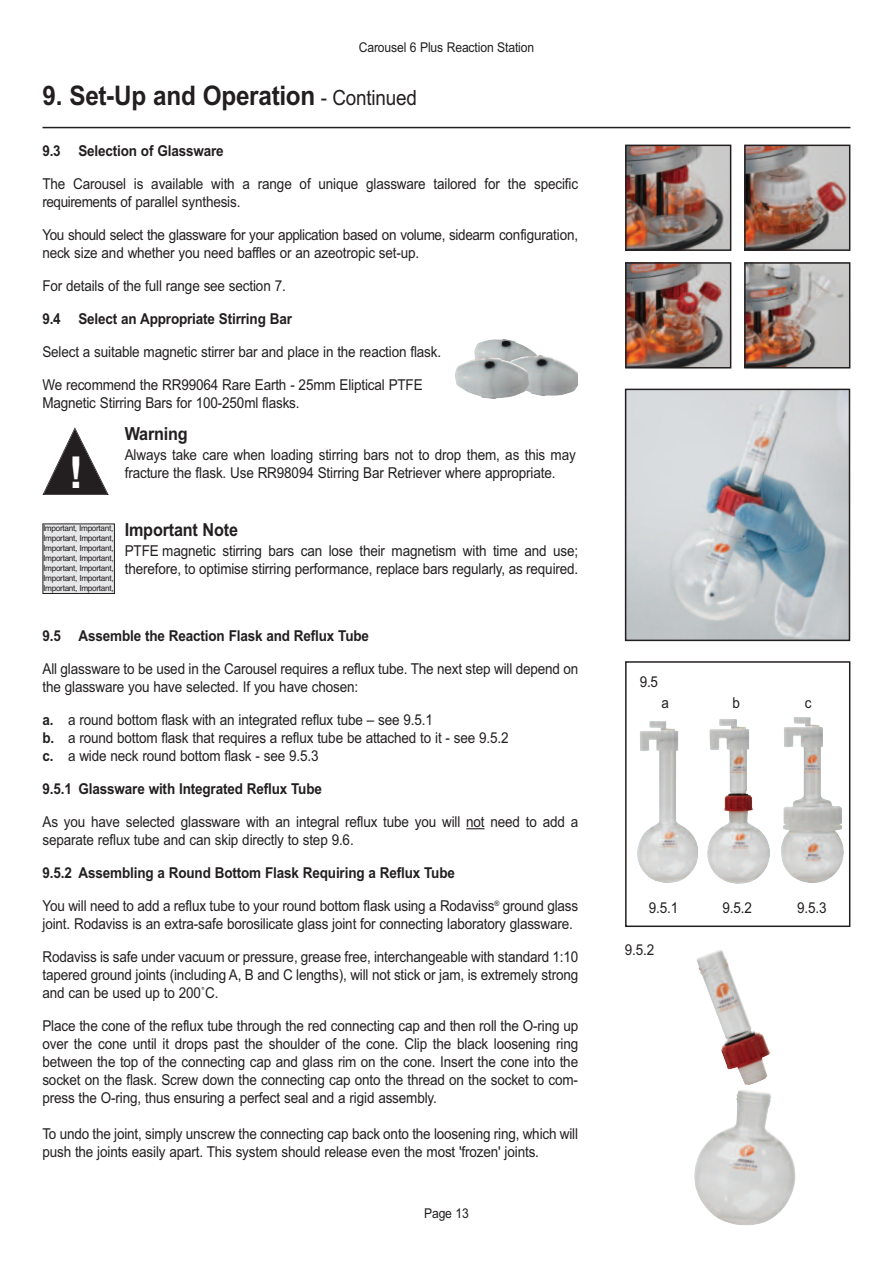
<style>
.page{position:relative;width:893px;height:1263px;background:#fff}
.page>*{position:absolute;margin:0;border:0;box-sizing:border-box;transform-origin:0 0}
.t1{font:700 43.95px "Helvetica";color:#fff}
.t2{font:700 27px "Arial";letter-spacing:-.01em;color:#231f20;scale:.9 1}
.t3{font:700 18px "Arial";letter-spacing:-.01em;color:#231f20;scale:.9 1}
.t4{font:15px/18px "Arial";letter-spacing:-.01em;color:#231f20;scale:.9 1}
.t5{font:700 15px "Arial";letter-spacing:-.01em;color:#231f20;scale:.9 1}
.t6{font:15px/18px "Arial";letter-spacing:-.03em;color:#231f20;scale:.9 1}
.t7{font:13.5px "Arial";letter-spacing:-.01em;color:#231f20;scale:.9 1}
.t8{font:8.25px/9.9px "Helvetica";letter-spacing:-.04em;color:#231f20;text-align:justify}
.s1{font-weight:400;font-size:21px}
.s2{font-weight:700}
</style>
<div class="page">
<div style="left:625px;top:661px;width:225px;height:266px;border:2px solid #231f20"></div>
<img style="left:628px;top:148px;width:100px;height:100px">
<div style="left:625px;top:145px;width:106px;height:106px;border:2px solid #231f20"></div>
<img style="left:747px;top:148px;width:100px;height:100px">
<div style="left:744px;top:145px;width:106px;height:106px;border:2px solid #231f20"></div>
<img style="left:628px;top:265px;width:100px;height:100px">
<div style="left:625px;top:262px;width:106px;height:106px;border:2px solid #231f20"></div>
<img style="left:747px;top:265px;width:100px;height:100px">
<div style="left:744px;top:262px;width:106px;height:106px;border:2px solid #231f20"></div>
<hr style="left:43px;top:127px;width:807px;height:1px;background:#231f20">
<img style="left:628px;top:392px;width:219px;height:246px">
<div style="left:625px;top:389px;width:225px;height:252px;border:2px solid #231f20"></div>
<svg style="left:43px;top:427px;width:66px;height:68px"></svg>
<div style="left:43px;top:524px;width:71px;height:69px;background:#e6e7e9"></div>
<div style="left:43px;top:523px;width:72px;height:71px;border:1px solid #231f20"></div>
<img style="left:474px;top:339px;width:63px;height:18px">
<img style="left:506px;top:355px;width:72px;height:41px">
<img style="left:455px;top:357px;width:74px;height:42px">
<img style="left:707px;top:719px;width:63px;height:165px">
<img style="left:637px;top:721px;width:61px;height:162px">
<img style="left:781px;top:717px;width:63px;height:166px">
<img style="left:696px;top:950px;width:74px;height:135px">
<img style="left:694px;top:1090px;width:102px;height:135px">
<svg style="left:466px;top:828px;width:19px;height:1px"></svg>
<p class="t7" style="left:359px;top:40px;width:196px">Carousel 6 Plus Reaction Station</p>
<h2 class="t2" style="left:43px;top:80px;width:417px">9. Set-Up and Operation <span class="s1">- Continued</span></h2>
<p class="t5" style="left:42px;top:142px;width:203px">9.3 Selection of Glassware</p>
<p class="t4" style="left:42px;top:174px;width:597px">The Carousel is available with a range of unique glassware tailored for the specific requirements of parallel synthesis.</p>
<p class="t6" style="left:42px;top:225px;width:597px">You should select the glassware for your application based on volume, sidearm configuration, neck size and whether you need baffles or an azeotropic set-up.</p>
<p class="t4" style="left:42px;top:276px;width:272px">For details of the full range see section 7.</p>
<p class="t5" style="left:42px;top:310px;width:279px">9.4 Select an Appropriate Stirring Bar</p>
<p class="t4" style="left:42px;top:342px;width:445px">Select a suitable magnetic stirrer bar and place in the reaction flask.</p>
<p class="t4" style="left:42px;top:375px;width:424px">We recommend the RR99064 Rare Earth - 25mm Eliptical PTFE<br>Magnetic Stirring Bars for 100-250ml flasks.</p>
<h1 class="t1" style="left:68px;top:447px;width:16px">!</h1>
<p class="t3" style="left:125px;top:424px;width:72px">Warning</p>
<p class="t4" style="left:125px;top:446px;width:503px">Always take care when loading stirring bars not to drop them, as this may fracture the flask. Use RR98094 Stirring Bar Retriever where appropriate.</p>
<p class="t8" style="left:43px;top:524px;width:72px">Important, Important, Important, Important, Important, Important, Important, Important, Important, Important, Important, Important, Important, Important,</p>
<p class="t3" style="left:125px;top:519px;width:127px">Important Note</p>
<p class="t4" style="left:125px;top:541px;width:505px">PTFE magnetic stirring bars can lose their magnetism with time and use; therefore, to optimise stirring performance, replace bars regularly, as required.</p>
<p class="t5" style="left:43px;top:627px;width:364px">9.5 Assemble the Reaction Flask and Reflux Tube</p>
<p class="t4" style="left:43px;top:660px;width:597px">All glassware to be used in the Carousel requires a reflux tube. The next step will depend on the glassware you have selected. If you have chosen:</p>
<p class="t4" style="left:43px;top:711px;width:519px"><span class="s2">a.</span> a round bottom flask with an integrated reflux tube – see 9.5.1<br><span class="s2">b.</span> a round bottom flask that requires a reflux tube be attached to it - see 9.5.2 <span class="s2">c.</span> a wide neck round bottom flask - see 9.5.3</p>
<p class="t5" style="left:43px;top:780px;width:312px">9.5.1 Glassware with Integrated Reflux Tube</p>
<p class="t4" style="left:43px;top:813px;width:597px">As you have selected glassware with an integral reflux tube you will not need to add a separate reflux tube and can skip directly to step 9.6.</p>
<p class="t5" style="left:43px;top:864px;width:460px">9.5.2 Assembling a Round Bottom Flask Requiring a Reflux Tube</p>
<p class="t4" style="left:43px;top:897px;width:597px">You will need to add a reflux tube to your round bottom flask using a Rodaviss<sup>®</sup> ground glass joint. Rodaviss is an extra-safe borosilicate glass joint for connecting laboratory glassware.</p>
<p class="t4" style="left:42px;top:948px;width:597px;text-align:justify">Rodaviss is safe under vacuum or pressure, grease free, interchangeable with standard 1:10 tapered ground joints (including A, B and C lengths), will not stick or jam, is extremely strong and can be used up to 200˚C.</p>
<p class="t4" style="left:42px;top:1017px;width:597px;text-align:justify">Place the cone of the reflux tube through the red connecting cap and then roll the O-ring up over the cone until it drops past the shoulder of the cone. Clip the black loosening ring between the top of the connecting cap and glass rim on the cone. Insert the cone into the socket on the flask. Screw down the connecting cap onto the thread on the socket to com&shy;press the O-ring, thus ensuring a perfect seal and a rigid assembly.</p>
<p class="t4" style="left:42px;top:1125px;width:597px">To undo the joint, simply unscrew the connecting cap back onto the loosening ring, which will push the joints easily apart. This system should release even the most 'frozen' joints.</p>
<p class="t7" style="left:424px;top:1205px;width:51px">Page 13</p>
<p class="t4" style="left:640px;top:673px;width:22px">9.5</p>
<p class="t4" style="left:662px;top:694px;width:10px">a</p>
<p class="t4" style="left:733px;top:694px;width:10px">b</p>
<p class="t4" style="left:805px;top:694px;width:9px">c</p>
<p class="t4" style="left:649px;top:899px;width:34px">9.5.1</p>
<p class="t4" style="left:722px;top:899px;width:34px">9.5.2</p>
<p class="t4" style="left:797px;top:899px;width:34px">9.5.3</p>
<p class="t4" style="left:625px;top:940px;width:34px">9.5.2</p>
</div>
